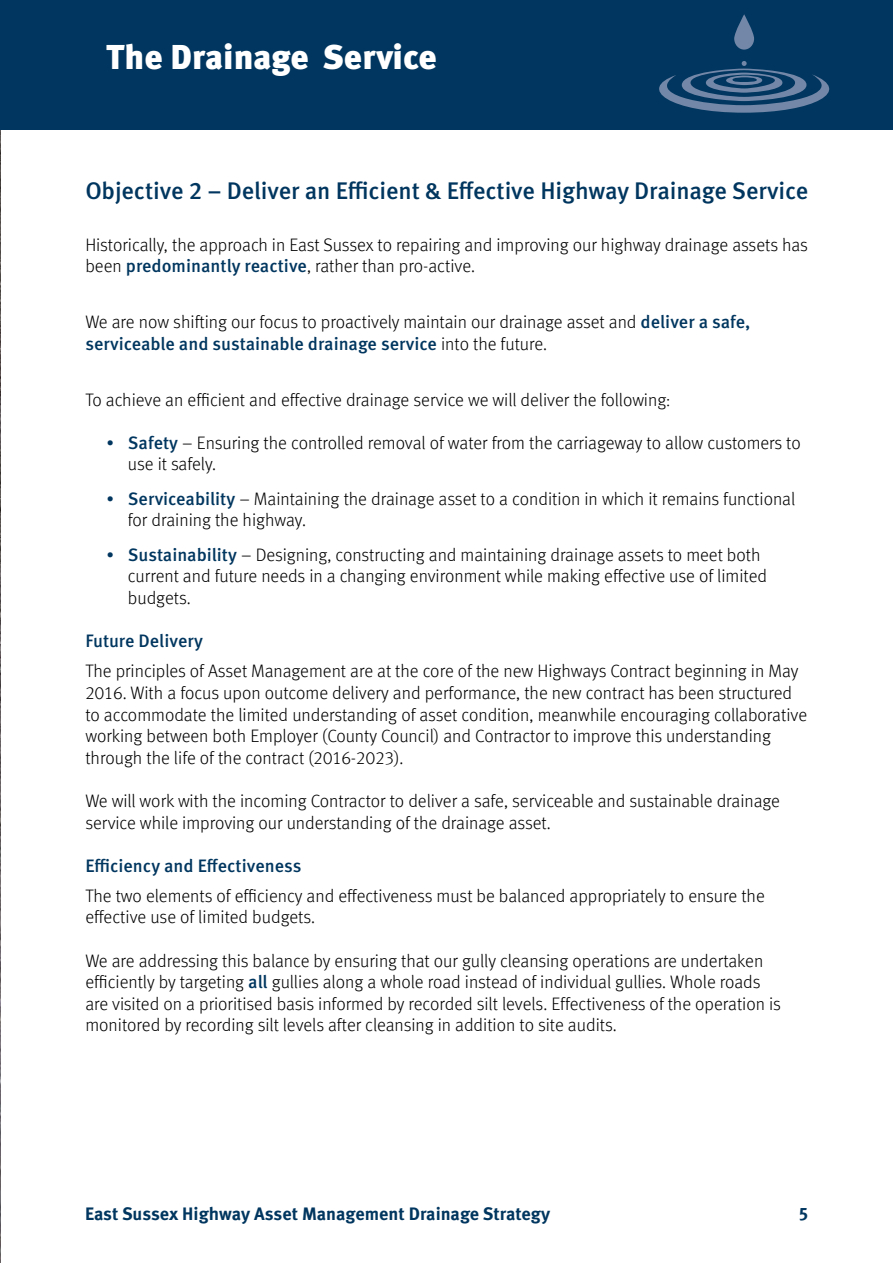
<style>
.page{position:relative;width:893px;height:1263px;background:#fff}
.page>*{position:absolute;margin:0;border:0;box-sizing:border-box;transform-origin:0 0}
.t1{font:900 34.5px "Meta Pro";color:#fff}
.t2{font:500 24px "Meta Pro";letter-spacing:-.005em;color:#00365f}
.t3{font:18px/21.6px "Meta Light LF";color:#000}
.t4{font:500 18px "Meta Pro";color:#00365f}
.t5{font:700 18px "Meta Pro";color:#00365f}
.s1{font-family:"Meta Pro";font-weight:500;color:#00365f}
.s2{font-family:"Meta Light LF";font-weight:400;color:#000}
.s3{color:#00365f}
</style>
<div class="page">
<img style="left:0;top:130px;width:1px;height:1133px">
<div style="left:0;top:0;width:893px;height:130px;background:#00365f"></div>
<svg style="left:734px;top:14px;width:20px;height:36px"></svg>
<svg style="left:659px;top:61px;width:171px;height:52px"></svg>
<h1 class="t1" style="left:106px;top:35px;width:332px">The Drainage Service</h1>
<h2 class="t2" style="left:85px;top:176px;width:724px">Objective 2 – Deliver an Efficient &amp; Effective Highway Drainage Service</h2>
<p class="t3" style="left:85px;top:233px;width:724px">Historically, the approach in East Sussex to repairing and improving our highway drainage assets has been <span class="s1">predominantly reactive</span>, rather than pro-active.</p>
<p class="t3" style="left:85px;top:311px;width:667px">We are now shifting our focus to proactively maintain our drainage asset and <span class="s1">deliver a safe,</span></p>
<p class="t4" style="left:85px;top:332px;width:463px">serviceable and sustainable drainage service <span class="s2">into the future.</span></p>
<p class="t3" style="left:85px;top:388px;width:587px">To achieve an efficient and effective drainage service we will deliver the following:</p>
<p class="t3" style="left:128px;top:432px;width:674px;text-indent:-21px"><span class="s3">•</span> <span class="s1">Safety</span> – Ensuring the controlled removal of water from the carriageway to allow customers to use it safely.</p>
<p class="t3" style="left:128px;top:488px;width:669px;text-indent:-21px"><span class="s3">•</span> <span class="s1">Serviceability</span> – Maintaining the drainage asset to a condition in which it remains functional for draining the highway.</p>
<p class="t3" style="left:128px;top:544px;width:641px;text-indent:-21px"><span class="s3">•</span> <span class="s1">Sustainability</span> – Designing, constructing and maintaining drainage assets to meet both current and future needs in a changing environment while making effective use of limited budgets.</p>
<p class="t4" style="left:85px;top:630px;width:119px">Future Delivery</p>
<p class="t3" style="left:85px;top:660px;width:723px">The principles of Asset Management are at the core of the new Highways Contract beginning in May 2016. With a focus upon outcome delivery and performance, the new contract has been structured to accommodate the limited understanding of asset condition, meanwhile encouraging collaborative working between both Employer (County Council) and Contractor to improve this understanding through the life of the contract (2016-2023).</p>
<p class="t3" style="left:85px;top:790px;width:696px">We will work with the incoming Contractor to deliver a safe, serviceable and sustainable drainage service while improving our understanding of the drainage asset.</p>
<p class="t4" style="left:85px;top:854px;width:217px">Efficiency and Effectiveness</p>
<p class="t3" style="left:85px;top:885px;width:681px">The two elements of efficiency and effectiveness must be balanced appropriately to ensure the effective use of limited budgets.</p>
<p class="t3" style="left:85px;top:949px;width:697px">We are addressing this balance by ensuring that our gully cleansing operations are undertaken efficiently by targeting <span class="s1">all</span> gullies along a whole road instead of individual gullies. Whole roads are visited on a prioritised basis informed by recorded silt levels. Effectiveness of the operation is monitored by recording silt levels after cleansing in addition to site audits.</p>
<p class="t5" style="left:85px;top:1202px;width:467px">East Sussex Highway Asset Management Drainage Strategy</p>
<p class="t5" style="left:799px;top:1202px;width:10px">5</p>
</div>
